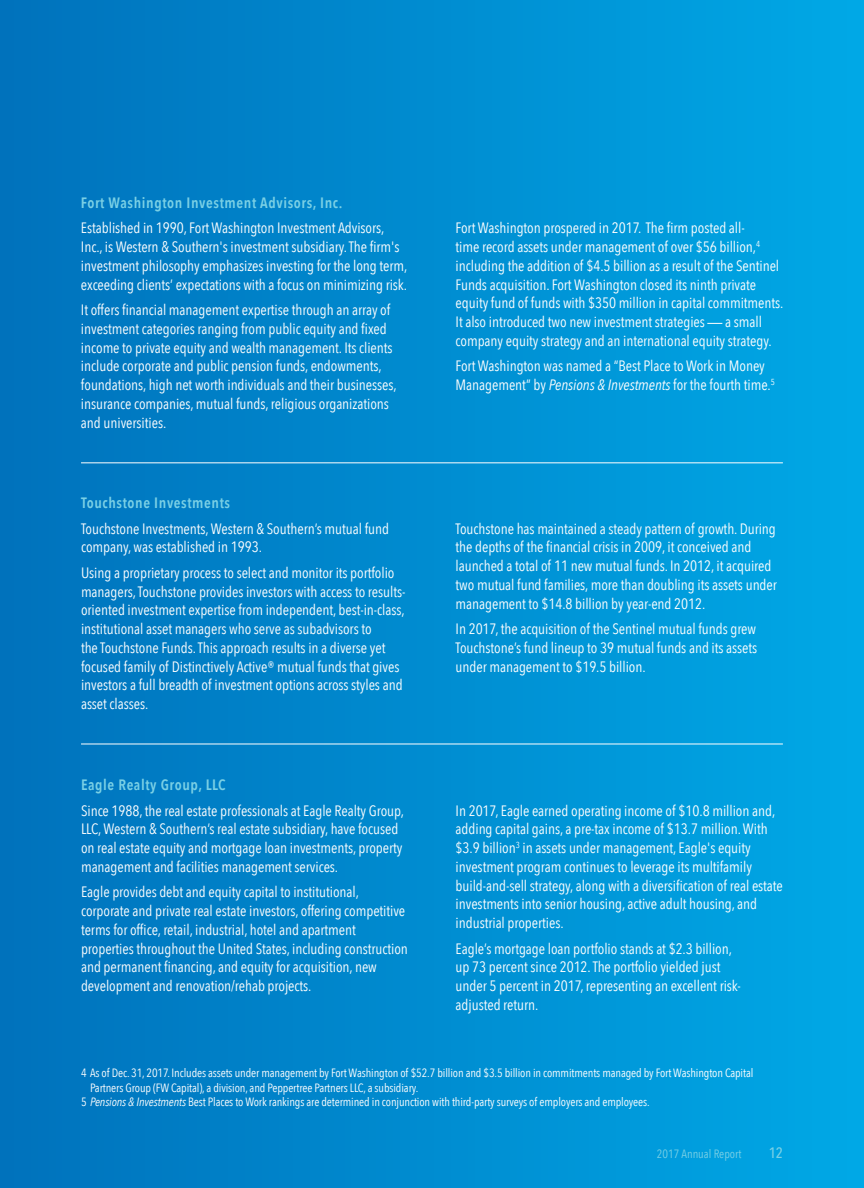
<style>
.page{position:relative;width:864px;height:1188px;background:#fff}
.page>*{position:absolute;margin:0;border:0;box-sizing:border-box;transform-origin:0 0}
.t1{font:condensed 15px/18.8px "Avenir Next LT Pro";letter-spacing:-.005em;color:#fff}
.t2{font:600 condensed 15px "Avenir Next LT Pro";letter-spacing:.04em;color:#7ad0e5}
.t3{font:500 condensed 15px "Avenir Next LT Pro";color:#7ad0e5}
.t4{font:condensed 12px "Avenir Next LT Pro";letter-spacing:-.01em;color:#fff}
.t5{font:condensed 12px "Avenir Next LT Pro";color:#7ad0e5}
.s1{font-family:"Avenir LT Std";font-stretch:normal}
.s2{font-style:italic}
</style>
<div class="page">
<div style="left:0;top:0;width:864px;height:1188px;background:linear-gradient(to right,#0071bb,#00a8e6)"></div>
<hr style="left:81px;top:463px;width:702px;height:1px;background:#fff">
<hr style="left:81px;top:744px;width:702px;height:1px;background:#fff">
<p class="t2" style="left:81px;top:194px;width:263px">Fort Washington Investment Advisors, Inc.</p>
<p class="t1" style="left:81px;top:219px;width:328px">Established in 1990, Fort Washington Investment Advisors, Inc., is Western &amp; Southern's investment subsidiary. The firm's investment philosophy emphasizes investing for the long term, exceeding clients’ expectations with a focus on minimizing risk.</p>
<p class="t1" style="left:81px;top:301px;width:317px">It offers financial management expertise through an array of investment categories ranging from public equity and fixed income to private equity and wealth management. Its clients include corporate and public pension funds, endowments, foundations, high net worth individuals and their businesses, insurance companies, mutual funds, religious organizations and universities.</p>
<p class="t2" style="left:81px;top:494px;width:151px">Touchstone Investments</p>
<p class="t1" style="left:81px;top:519px;width:310px">Touchstone Investments, Western &amp; Southern’s mutual fund company, was established in 1993.</p>
<p class="t1" style="left:81px;top:563px;width:326px">Using a proprietary process to select and monitor its portfolio managers, Touchstone provides investors with access to results&shy;oriented investment expertise from independent, best-in-class, institutional asset managers who serve as subadvisors to<br>the Touchstone Funds. This approach results in a diverse yet focused family of Distinctively Active® mutual funds that gives investors a full breadth of investment options across styles and asset classes.</p>
<p class="t2" style="left:81px;top:776px;width:146px">Eagle Realty Group, LLC</p>
<p class="t1" style="left:81px;top:801px;width:325px">Since 1988, the real estate professionals at Eagle Realty Group, LLC, Western &amp; Southern’s real estate subsidiary, have focused on real estate equity and mortgage loan investments, property management and facilities management services.</p>
<p class="t1" style="left:81px;top:883px;width:328px">Eagle provides debt and equity capital to institutional, corporate and private real estate investors, offering competitive terms for office, retail, industrial, hotel and apartment properties throughout the United States, including construction and permanent financing, and equity for acquisition, new development and renovation/rehab projects.</p>
<p class="t1" style="left:456px;top:219px;width:329px">Fort Washington prospered in 2017. The firm posted all-<br>time record assets under management of over $56 billion,<sup>4 </sup>including the addition of $4.5 billion as a result of the Sentinel Funds acquisition. Fort Washington closed its ninth private equity fund of funds with $350 million in capital commitments.<br>It also introduced two new investment strategies <span class="s1">—</span> a small company equity strategy and an international equity strategy.</p>
<p class="t1" style="left:456px;top:357px;width:321px">Fort Washington was named a “Best Place to Work in Money<br>Management” by <span class="s2">Pensions &amp; Investments</span> for the fourth time.<sup>5</sup></p>
<p class="t1" style="left:456px;top:519px;width:323px">Touchstone has maintained a steady pattern of growth. During the depths of the financial crisis in 2009, it conceived and launched a total of 11 new mutual funds. In 2012, it acquired two mutual fund families, more than doubling its assets under management to $14.8 billion by year-end 2012.</p>
<p class="t1" style="left:456px;top:620px;width:303px;text-align:justify">In 2017, the acquisition of the Sentinel mutual funds grew Touchstone’s fund lineup to 39 mutual funds and its assets under management to $19.5 billion.</p>
<p class="t1" style="left:456px;top:801px;width:329px">In 2017, Eagle earned operating income of $10.8 million and, adding capital gains, a pre-tax income of $13.7 million. With $3.9 billion<sup>3</sup> in assets under management, Eagle's equity investment program continues to leverage its multifamily build-and-sell strategy, along with a diversification of real estate investments into senior housing, active adult housing, and industrial properties.</p>
<p class="t1" style="left:456px;top:939px;width:287px">Eagle’s mortgage loan portfolio stands at $2.3 billion, up 73 percent since 2012. The portfolio yielded just under 5 percent in 2017, representing an excellent risk&shy;adjusted return.</p>
<p class="t4" style="left:81px;top:1066px;width:674px">4 As of Dec. 31, 2017. Includes assets under management by Fort Washington of $52.7 billion and $3.5 billion in commitments managed by Fort Washington Capital</p>
<p class="t4" style="left:90px;top:1080px;width:330px">Partners Group (FW Capital), a division, and Peppertree Partners LLC, a subsidiary.</p>
<p class="t4" style="left:81px;top:1095px;width:570px">5 <span class="s2">Pensions &amp; Investments</span> Best Places to Work rankings are determined in conjunction with third-party surveys of employers and employees.</p>
<p class="t5" style="left:657px;top:1147px;width:86px">2017 Annual Report</p>
<p class="t3" style="left:769px;top:1144px;width:16px">12</p>
</div>
